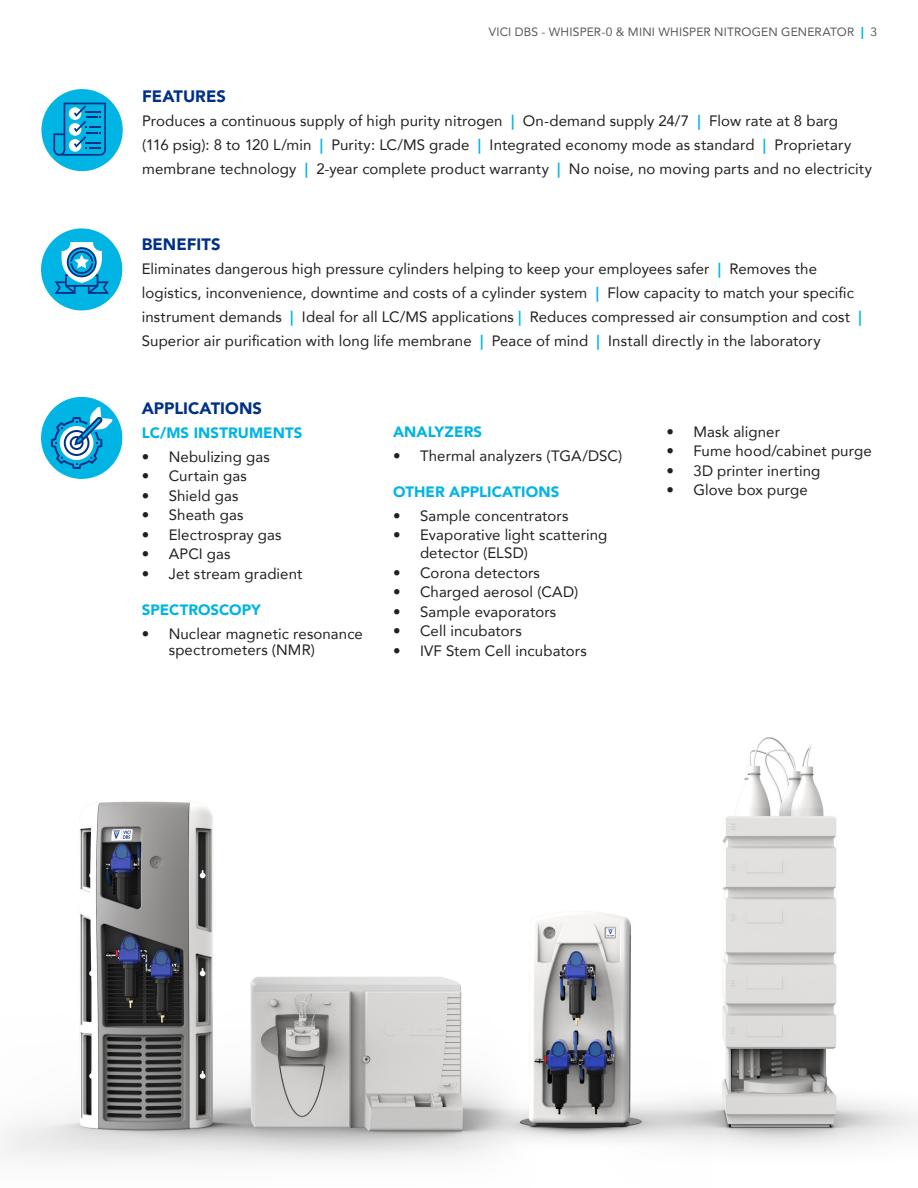
<style>
.page{position:relative;width:918px;height:1188px;background:#fff}
.page>*{position:absolute;margin:0;border:0;box-sizing:border-box;transform-origin:0 0}
.t1{font:900 16.5px "Avenir";color:#003186}
.t2{font:15px/24px "Avenir";letter-spacing:.005em;color:#231f20}
.t3{font:900 15px "Avenir";letter-spacing:.005em;color:#00b4e3}
.t4{font:12px "Avenir";letter-spacing:.015em;color:#57585a}
.s1{font-weight:900;color:#00b4e3}
.s2{font-weight:800;color:#00b4e3}
</style>
<div class="page">
<div style="left:41px;top:228px;width:81px;height:82px;background:#00b4e3;border-radius:50%"></div>
<svg style="left:55px;top:242px;width:54px;height:52px"></svg>
<div style="left:41px;top:89px;width:82px;height:82px;background:#00b4e3;border-radius:50%"></div>
<svg style="left:53px;top:103px;width:53px;height:53px"></svg>
<div style="left:41px;top:397px;width:81px;height:82px;background:#00b4e3;border-radius:50%"></div>
<svg style="left:51px;top:407px;width:61px;height:62px"></svg>
<img style="left:1px;top:737px;width:917px;height:424px">
<p class="t4" style="left:489px;top:22px;width:390px">VICI DBS - WHISPER-0 &amp; MINI WHISPER NITROGEN GENERATOR <span class="s1">|</span> 3</p>
<p class="t1" style="left:142px;top:82px;width:85px">FEATURES</p>
<p class="t2" style="left:142px;top:109px;width:731px">Produces a continuous supply of high purity nitrogen <span class="s2">|</span> On-demand supply 24/7 <span class="s2">|</span> Flow rate at 8 barg<br>(116 psig): 8 to 120 L/min <span class="s2">|</span> Purity: LC/MS grade <span class="s2">|</span> Integrated economy mode as standard <span class="s2">|</span> Proprietary membrane technology <span class="s2">|</span> 2-year complete product warranty <span class="s2">|</span> No noise, no moving parts and no electricity</p>
<p class="t1" style="left:142px;top:230px;width:80px">BENEFITS</p>
<p class="t2" style="left:142px;top:256px;width:722px">Eliminates dangerous high pressure cylinders helping to keep your employees safer <span class="s2">|</span> Removes the logistics, inconvenience, downtime and costs of a cylinder system <span class="s2">|</span> Flow capacity to match your specific instrument demands <span class="s2">|</span> Ideal for all LC/MS applications <span class="s2">|</span> Reduces compressed air consumption and cost <span class="s2">| </span>Superior air purification with long life membrane <span class="s2">|</span> Peace of mind <span class="s2">|</span> Install directly in the laboratory</p>
<p class="t1" style="left:142px;top:394px;width:122px">APPLICATIONS</p>
<p class="t3" style="left:142px;top:420px;width:162px">LC/MS INSTRUMENTS</p>
<p class="t2" style="left:142px;top:444px;width:130px">• Nebulizing gas</p>
<p class="t2" style="left:142px;top:464px;width:107px">• Curtain gas</p>
<p class="t2" style="left:142px;top:483px;width:98px">• Shield gas</p>
<p class="t2" style="left:142px;top:503px;width:103px">• Sheath gas</p>
<p class="t2" style="left:142px;top:522px;width:141px">• Electrospray gas</p>
<p class="t2" style="left:142px;top:542px;width:90px">• APCI gas</p>
<p class="t2" style="left:142px;top:561px;width:162px">• Jet stream gradient</p>
<p class="t3" style="left:142px;top:597px;width:121px">SPECTROSCOPY</p>
<p class="t2" style="left:169px;top:625px;width:196px;line-height:16.5px;text-indent:-27px">• Nuclear magnetic resonance spectrometers (NMR)</p>
<p class="t3" style="left:393px;top:419px;width:91px">ANALYZERS</p>
<p class="t2" style="left:393px;top:443px;width:231px">• Thermal analyzers (TGA/DSC)</p>
<p class="t3" style="left:393px;top:479px;width:168px">OTHER APPLICATIONS</p>
<p class="t2" style="left:393px;top:503px;width:177px">• Sample concentrators</p>
<p class="t2" style="left:420px;top:526px;width:189px;line-height:18px;text-indent:-27px">• Evaporative light scattering detector (ELSD)</p>
<p class="t2" style="left:393px;top:560px;width:149px">• Corona detectors</p>
<p class="t2" style="left:393px;top:580px;width:187px">• Charged aerosol (CAD)</p>
<p class="t2" style="left:393px;top:599px;width:165px">• Sample evaporators</p>
<p class="t2" style="left:393px;top:619px;width:130px">• Cell incubators</p>
<p class="t2" style="left:393px;top:638px;width:195px">• IVF Stem Cell incubators</p>
<p class="t2" style="left:666px;top:419px;width:115px">• Mask aligner</p>
<p class="t2" style="left:666px;top:439px;width:207px">• Fume hood/cabinet purge</p>
<p class="t2" style="left:666px;top:458px;width:155px">• 3D printer inerting</p>
<p class="t2" style="left:666px;top:478px;width:143px">• Glove box purge</p>
</div>
